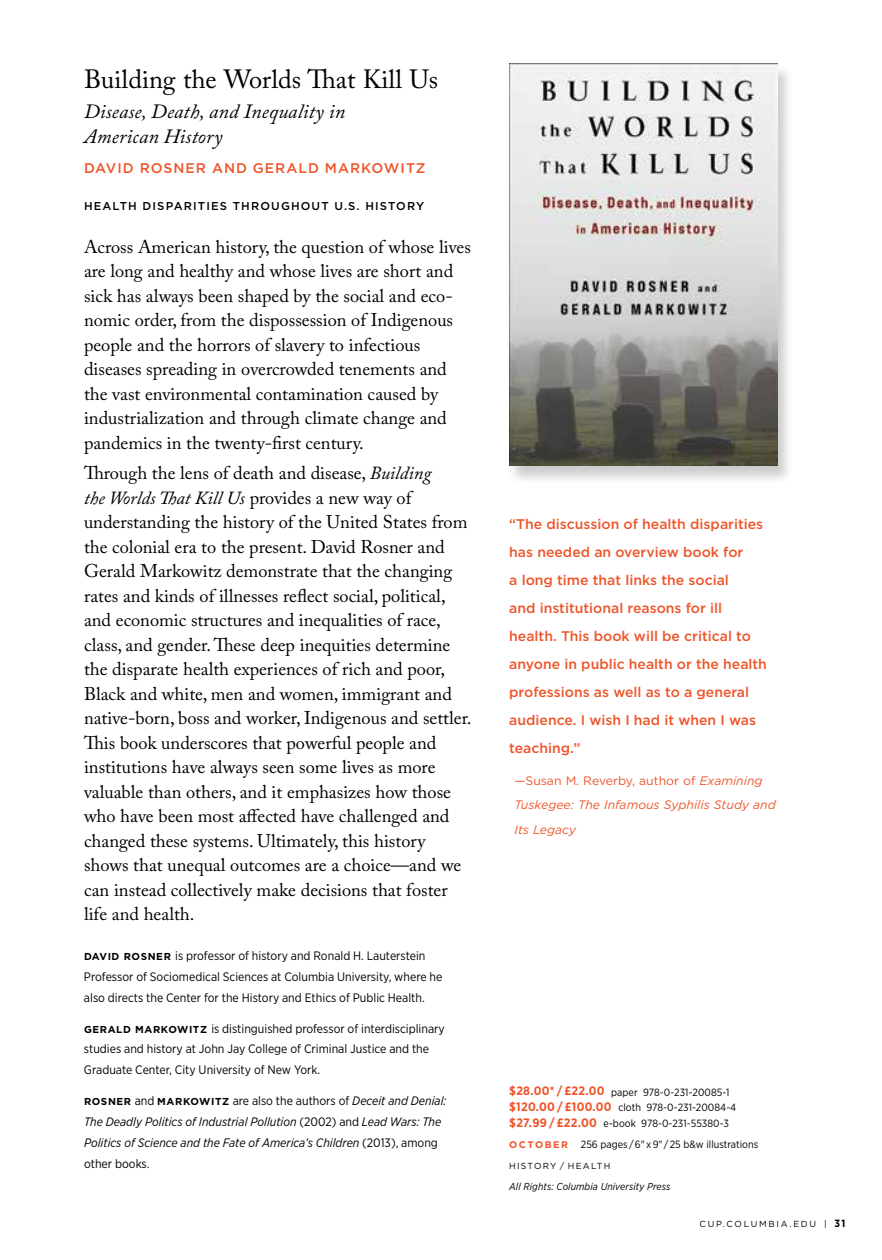
<style>
.page{position:relative;width:882px;height:1260px;background:#fff}
.page>*{position:absolute;margin:0;border:0;box-sizing:border-box;transform-origin:0 0}
.t1{font:26.25px "Adobe Caslon Pro";color:#000}
.t2{font:italic 20.12px/24.5px "Adobe Caslon Pro";letter-spacing:.01em;color:#000}
.t3{font:18.38px/24.5px "Adobe Caslon Pro";color:#000}
.t4{font:500 14px/28px "Gotham";color:#ee552b}
.t5{font:500 14px "Gotham";letter-spacing:.07em;color:#ee552b}
.t6{font:12.25px/21px "Gotham Narrow";color:#000}
.t7{font:italic 12.25px/21px "Gotham Narrow";color:#000}
.t8{font:italic 12.25px/24.5px "Gotham";color:#ee552b}
.t9{font:500 11.38px "Gotham";letter-spacing:.1em;color:#000}
.t10{font:10.5px/15.8px "Gotham Narrow";letter-spacing:.005em;color:#000}
.t11{font:italic 10.15px "Gotham Narrow";letter-spacing:.01em;color:#000}
.t12{font:8.75px "Gotham";letter-spacing:.2em;color:#000}
.t13{font:8.75px "Gotham";letter-spacing:.14em;color:#000}
.s1{font-style:italic}
.s2{font-family:"Gotham";font-weight:700;font-size:10.15px}
.s3{font-family:"Gotham";font-weight:700;font-style:normal;font-size:10.15px}
.s4{font-style:normal}
.s5{font-weight:700;font-size:12.25px;color:#ee552b}
.s6{font-family:"Gotham";font-weight:700;font-size:9.62px;color:#ee552b}
.s7{font-family:"Gotham Narrow";font-weight:700;font-size:10.5px}
</style>
<div class="page">
<div style="left:507px;top:64px;width:287px;height:422px;background:#000;opacity:.2"></div>
<img style="left:509px;top:63px;width:268px;height:402px">
<h1 class="t1" style="left:84px;top:63px;width:356px">Building the Worlds That Kill Us</h1>
<p class="t2" style="left:84px;top:99px;width:263px">Disease, Death, and Inequality in<br>American History</p>
<p class="t5" style="left:84px;top:159px;width:343px">DAVID ROSNER AND GERALD MARKOWITZ</p>
<p class="t9" style="left:84px;top:199px;width:342px">HEALTH DISPARITIES THROUGHOUT U.S. HISTORY</p>
<p class="t3" style="left:84px;top:234px;width:388px">Across American history, the question of whose lives are long and healthy and whose lives are short and sick has always been shaped by the social and eco&shy;nomic order, from the dispossession of Indigenous people and the horrors of slavery to infectious diseases spreading in overcrowded tenements and the vast environmental contamination caused by industrialization and through climate change and pandemics in the twenty-first century.</p>
<p class="t3" style="left:84px;top:461px;width:389px">Through the lens of death and disease, <span class="s1">Building<br>the Worlds That Kill Us</span> provides a new way of understanding the history of the United States from the colonial era to the present. David Rosner and Gerald Markowitz demonstrate that the changing rates and kinds of illnesses reflect social, political, and economic structures and inequalities of race, class, and gender. These deep inequities determine the disparate health experiences of rich and poor, Black and white, men and women, immigrant and native-born, boss and worker, Indigenous and settler.<br>This book underscores that powerful people and institutions have always seen some lives as more valuable than others, and it emphasizes how those who have been most affected have challenged and changed these systems. Ultimately, this history shows that unequal outcomes are a choice—and we can instead collectively make decisions that foster life and health.</p>
<p class="t6" style="left:84px;top:945px;width:360px"><span class="s2">DAVID ROSNER</span> is professor of history and Ronald H. Lauterstein<br>Professor of Sociomedical Sciences at Columbia University, where he also directs the Center for the History and Ethics of Public Health.</p>
<p class="t6" style="left:84px;top:1017px;width:362px"><span class="s2">GERALD MARKOWITZ</span> is distinguished professor of interdisciplinary studies and history at John Jay College of Criminal Justice and the<br>Graduate Center, City University of New York.</p>
<p class="t7" style="left:84px;top:1090px;width:364px"><span class="s3">ROSNER</span> <span class="s4">and</span> <span class="s3">MARKOWITZ</span> <span class="s4">are also the authors of</span> Deceit and Denial:<br>The Deadly Politics of Industrial Pollution <span class="s4">(2002) and</span> Lead Wars: The Politics of Science and the Fate of America’s Children <span class="s4">(2013), among other books.</span></p>
<p class="t4" style="left:509px;top:509px;width:259px">“The discussion of health disparities has needed an overview book for<br>a long time that links the social<br>and institutional reasons for ill health. This book will be critical to anyone in public health or the health professions as well as to a general audience. I wish I had it when I was teaching.”</p>
<p class="t8" style="left:514px;top:768px;width:263px"><span class="s4">—Susan M. Reverby, author of</span> Examining<br>Tuskegee: The Infamous Syphilis Study and<br>Its Legacy</p>
<p class="t10" style="left:509px;top:1084px;width:229px"><span class="s5">$28.00* / £22.00</span> paper 978-0-231-20085-1 <span class="s5">$120.00 / £100.00</span> cloth 978-0-231-20084-4 <span class="s5">$27.99 / £22.00</span> e-book 978-0-231-55380-3</p>
<p class="t10" style="left:509px;top:1136px;width:251px"><span class="s6">O C TO B E R</span> 256 pages / 6" x 9" / 25 b&amp;w illustrations</p>
<p class="t13" style="left:509px;top:1160px;width:103px">HISTORY / HEALTH</p>
<p class="t11" style="left:509px;top:1180px;width:163px">All Rights: Columbia University Press</p>
<p class="t12" style="left:700px;top:1218px;width:147px">CUP. COLUMBIA. EDU | <span class="s7">31</span></p>
</div>
